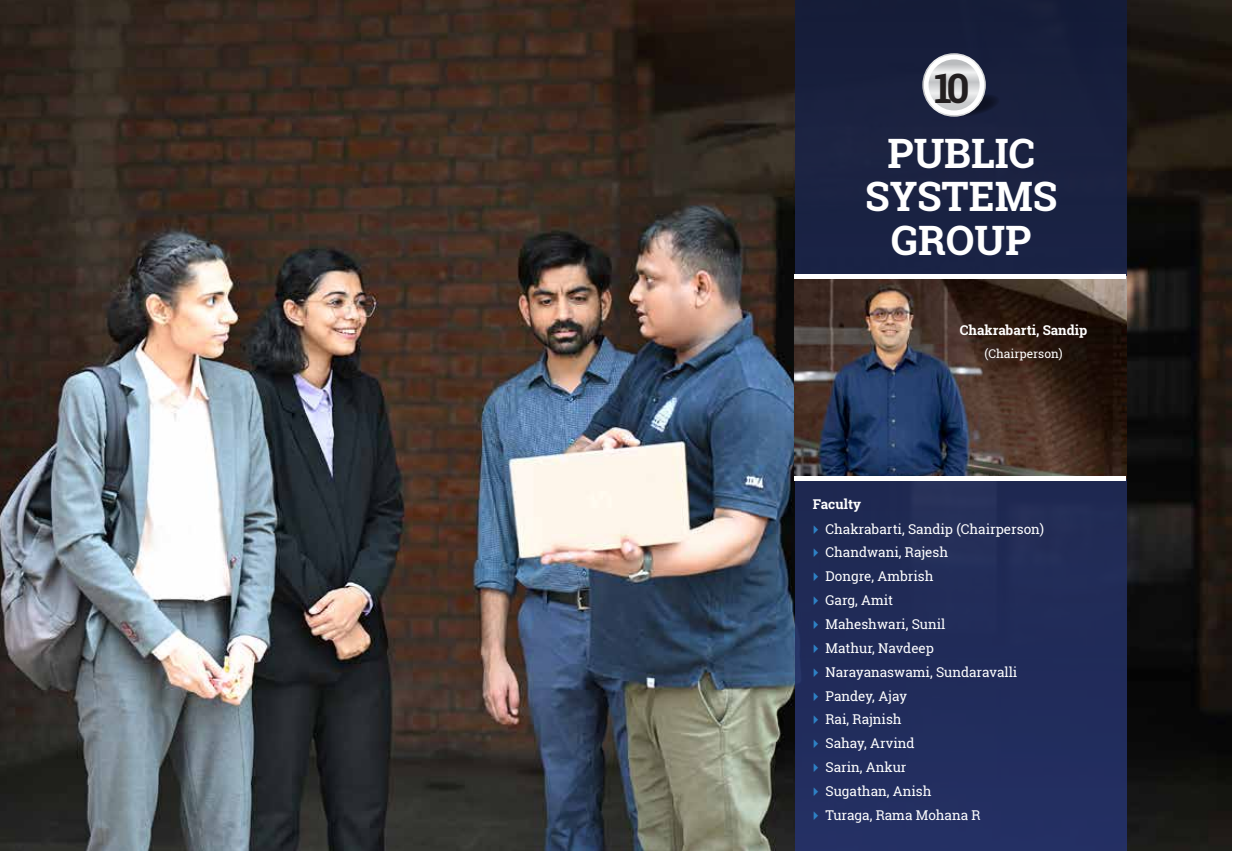
<style>
.page{position:relative;width:1234px;height:851px;background:#fff}
.page>*{position:absolute;margin:0;border:0;box-sizing:border-box;transform-origin:0 0}
.t1{font:700 40.5px/43.5px "Roboto Slab";color:#fff;text-align:center}
.t2{font:700 40.5px "Roboto Slab";color:#231f20}
.t3{font:13.5px/23.9px "Roboto Slab";color:#fff}
.t4{font:700 13.5px "Roboto Slab";color:#fff}
.t5{font:12px "Roboto Slab";color:#fff}
</style>
<div class="page">
<img style="left:0;top:0;width:1231px;height:850px">
<svg style="left:794px;top:0;width:332px;height:850px;background:#1e274e"></svg>
<svg style="left:939px;top:94px;width:69px;height:23px"></svg>
<svg style="left:922px;top:54px;width:62px;height:62px"></svg>
<div style="left:922px;top:53px;width:63px;height:64px;border:2px solid #fff;border-radius:50%"></div>
<svg style="left:928px;top:59px;width:51px;height:51px;background:#d6d7d9"></svg>
<img style="left:794px;top:277px;width:332px;height:202px">
<div style="left:793px;top:274px;width:332px;height:5px;background:#fff"></div>
<div style="left:793px;top:476px;width:332px;height:5px;background:#fff"></div>
<svg style="left:813px;top:524px;width:4px;height:9px"></svg>
<svg style="left:813px;top:548px;width:4px;height:9px"></svg>
<svg style="left:813px;top:572px;width:4px;height:9px"></svg>
<svg style="left:813px;top:596px;width:4px;height:9px"></svg>
<svg style="left:813px;top:620px;width:4px;height:9px"></svg>
<svg style="left:813px;top:644px;width:4px;height:8px"></svg>
<svg style="left:813px;top:667px;width:4px;height:9px"></svg>
<svg style="left:813px;top:691px;width:4px;height:9px"></svg>
<svg style="left:813px;top:715px;width:4px;height:9px"></svg>
<svg style="left:813px;top:739px;width:4px;height:9px"></svg>
<svg style="left:813px;top:763px;width:4px;height:9px"></svg>
<svg style="left:813px;top:787px;width:4px;height:9px"></svg>
<svg style="left:813px;top:811px;width:4px;height:8px"></svg>
<h1 class="t2" style="left:934px;top:60px;width:37px">10</h1>
<h1 class="t1" style="left:864px;top:131px;width:194px">PUBLIC<br>SYSTEMS<br>GROUP</h1>
<p class="t4" style="left:959px;top:321px;width:129px">Chakrabarti, Sandip</p>
<p class="t5" style="left:984px;top:345px;width:79px">(Chairperson)</p>
<p class="t4" style="left:812px;top:494px;width:50px">Faculty</p>
<p class="t3" style="left:825px;top:516px;width:220px">Chakrabarti, Sandip (Chairperson)<br>Chandwani, Rajesh<br>Dongre, Ambrish<br>Garg, Amit<br>Maheshwari, Sunil<br>Mathur, Navdeep<br>Narayanaswami, Sundaravalli<br>Pandey, Ajay<br>Rai, Rajnish<br>Sahay, Arvind<br>Sarin, Ankur<br>Sugathan, Anish<br>Turaga, Rama Mohana R</p>
</div>
